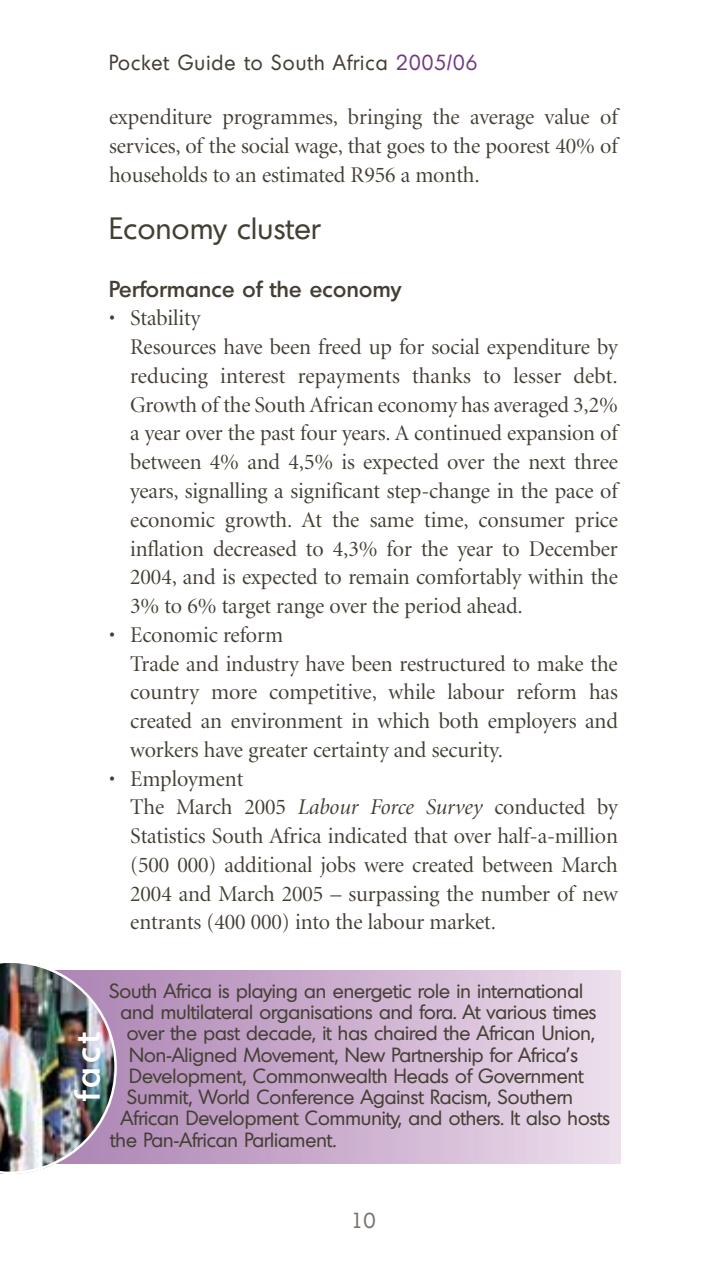
<style>
.page{position:relative;width:710px;height:1282px;background:#fff}
.page>*{position:absolute;margin:0;border:0;box-sizing:border-box;transform-origin:0 0}
.t1{font:500 35px "Montreal";color:#fff}
.t2{font:30px "Montreal";letter-spacing:.015em;color:#443f34}
.t3{font:22.5px/28.8px "Minion Display";letter-spacing:-.005em;color:#443f34}
.t4{font:500 22.5px "Montreal";letter-spacing:.02em;color:#443f34}
.t5{font:21.25px "Montreal";letter-spacing:.055em;color:#443f34;scale:.95 1}
.t6{font:21.25px "Montreal";color:#79726c}
.t7{font:20px "Montreal";color:#443f34}
.s1{color:#743883}
.s2{font-style:italic}
</style>
<div class="page">
<svg style="left:0;top:963px;width:621px;height:211px;background:#c6b1c8"></svg>
<p class="t5" style="left:109px;top:55px;width:389px">Pocket Guide to South Africa <span class="s1">2005/06</span></p>
<p class="t3" style="left:109px;top:105px;width:510px;text-align:justify">expenditure programmes, bringing the average value of services, of the social wage, that goes to the poorest 40% of households to an estimated R956 a month.</p>
<h2 class="t2" style="left:109px;top:218px;width:213px">Economy cluster</h2>
<p class="t4" style="left:109px;top:281px;width:293px">Performance of the economy</p>
<p class="t3" style="left:130px;top:306px;width:489px;text-indent:-21px">• Stability<br>Resources have been freed up for social expenditure by reducing interest repayments thanks to lesser debt.<br>Growth of the South African economy has averaged 3,2% a year over the past four years. A continued expansion of between 4% and 4,5% is expected over the next three years, signalling a significant step-change in the pace of economic growth. At the same time, consumer price inflation decreased to 4,3% for the year to December 2004, and is expected to remain comfortably within the 3% to 6% target range over the period ahead.</p>
<p class="t3" style="left:130px;top:622px;width:489px;text-indent:-21px">• Economic reform<br>Trade and industry have been restructured to make the country more competitive, while labour reform has created an environment in which both employers and workers have greater certainty and security.</p>
<p class="t3" style="left:130px;top:766px;width:489px;text-indent:-21px">• Employment<br>The March 2005 <span class="s2">Labour Force Survey</span> conducted by Statistics South Africa indicated that over half-a-million (500 000) additional jobs were created between March 2004 and March 2005 – surpassing the number of new entrants (400 000) into the labour market.</p>
<p class="t7" style="left:109px;top:983px;width:475px">South Africa is playing an energetic role in international</p>
<p class="t7" style="left:120px;top:1005px;width:477px">and multilateral organisations and fora. At various times</p>
<p class="t7" style="left:127px;top:1026px;width:469px">over the past decade, it has chaired the African Union,</p>
<p class="t7" style="left:129px;top:1047px;width:450px">Non-Aligned Movement, New Partnership for Africa’s</p>
<p class="t7" style="left:129px;top:1068px;width:456px">Development, Commonwealth Heads of Government</p>
<p class="t7" style="left:127px;top:1090px;width:447px">Summit, World Conference Against Racism, Southern</p>
<p class="t7" style="left:121px;top:1111px;width:491px">African Development Community, and others. It also hosts</p>
<p class="t7" style="left:110px;top:1132px;width:228px">the Pan-African Parliament.</p>
<h1 class="t1" style="left:75px;top:1101px;width:71px;rotate:-90deg">fact</h1>
<p class="t6" style="left:351px;top:1213px;width:26px">10</p>
</div>
